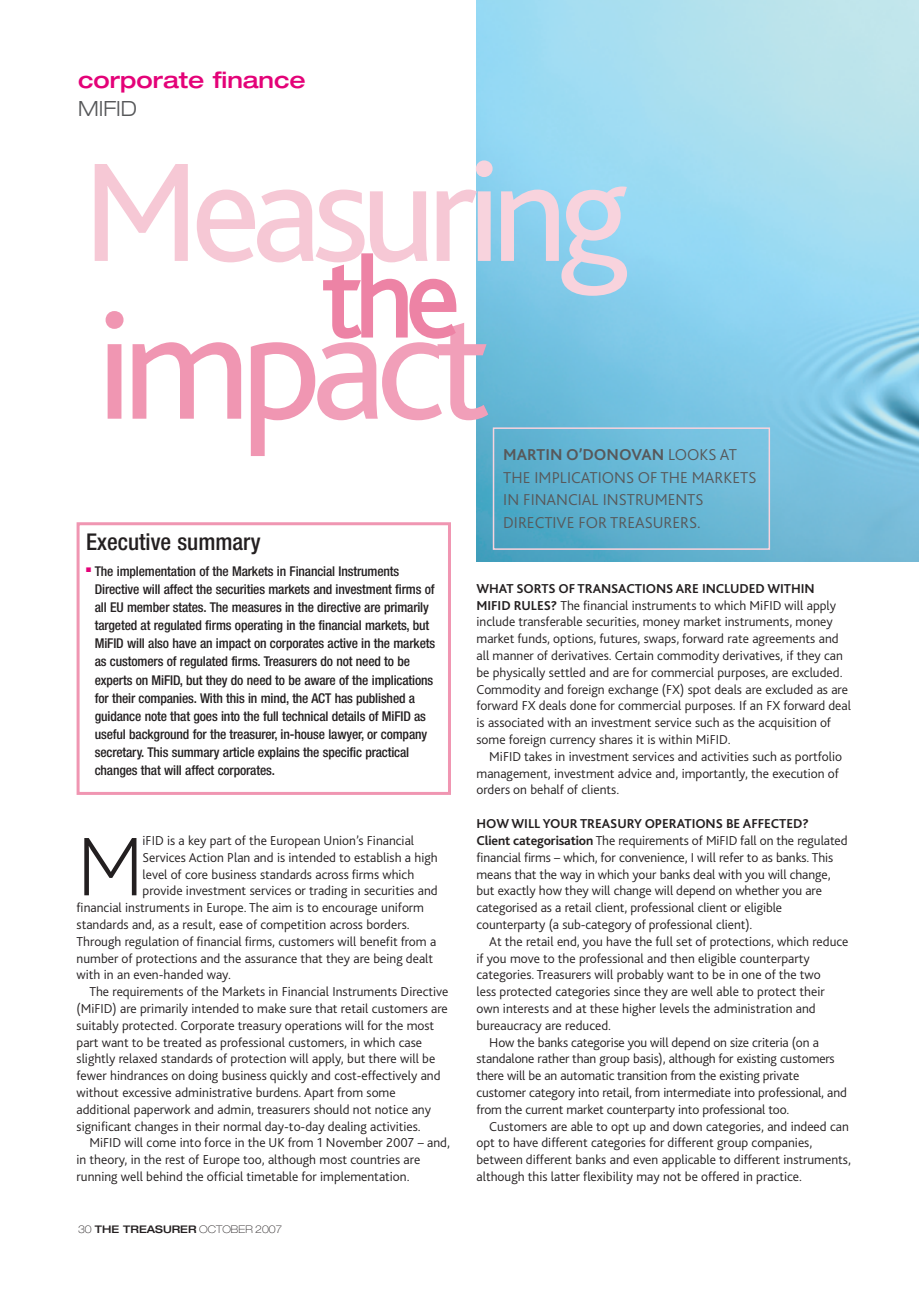
<style>
.page{position:relative;width:919px;height:1289px;background:#fff}
.page>*{position:absolute;margin:0;border:0;box-sizing:border-box;transform-origin:0 0}
.t1{font:157.5px "Bliss 2";letter-spacing:-.06em;color:#f096b2}
.t2{font:147px "Bliss 2";letter-spacing:-.06em;color:#f6c8d5}
.t3{font:300 114px "Bliss 2";color:#ed83a5}
.t4{font:200 86.85px "Bliss 2";color:#231f20}
.t5{font:500 condensed 23.1px "Helvetica Neue";color:#231f20}
.t6{font:500 expanded 22.5px "Helvetica Neue";color:#e40278}
.t7{font:300 expanded 21px "Helvetica Neue";color:#57585a}
.t8{font:300 16.5px/22.5px "Bliss 2";color:#57585a}
.t9{font:300 13.5px/16.8px "Bliss 2";color:#231f20}
.t10{font:500 condensed 13.5px/18.1px "Helvetica Neue";letter-spacing:-.01em;color:#231f20}
.t11{font:100 expanded 10.5px "Helvetica Neue";color:#231f20}
.s1{color:#f8d3dd}
.s2{color:#f19fb9}
.s3{font-weight:700}
.s4{font-weight:500}
</style>
<div class="page">
<img style="left:476px;top:0;width:442px;height:561px">
<div style="left:77px;top:522px;width:374px;height:273px;border:3px solid #f096b2"></div>
<div style="left:492px;top:427px;width:278px;height:123px;border:2px solid #f8d3dd"></div>
<h3 class="t6" style="left:78px;top:72px;width:229px">corporate finance</h3>
<h3 class="t7" style="left:78px;top:101px;width:61px">MIFID</h3>
<h2 class="t2" style="left:82px;top:157px;width:549px">Measur<span class="s1">ing</span></h2>
<h3 class="t3" style="left:322px;top:255px;width:138px">the</h3>
<h1 class="t1" style="left:96px;top:307px;width:396px">imp<span class="s2">act</span></h1>
<p class="t8" style="left:503px;top:445px;width:255px"><span class="s3">MARTIN O’DONOVAN</span> LOOKS AT<br>THE IMPLICATIONS OF THE MARKETS<br>IN FINANCIAL INSTRUMENTS<br>DIRECTIVE FOR TREASURERS.</p>
<h3 class="t5" style="left:86px;top:533px;width:176px">Executive summary</h3>
<p class="t10" style="left:95px;top:563px;width:342px;text-indent:-9px"><sup>■</sup> The implementation of the Markets in Financial Instruments Directive will affect the securities markets and investment firms of all EU member states. The measures in the directive are primarily targeted at regulated firms operating in the financial markets, but MiFID will also have an impact on corporates active in the markets as customers of regulated firms. Treasurers do not need to be experts on MiFID, but they do need to be aware of the implications for their companies. With this in mind, the ACT has published a guidance note that goes into the full technical details of MiFID as useful background for the treasurer, in-house lawyer, or company secretary. This summary article explains the specific practical changes that will affect corporates.</p>
<h3 class="t4" style="left:77px;top:833px;width:69px">M</h3>
<p class="t9" style="left:143px;top:833px;width:273px">iFID is a key part of the European Union’s Financial</p>
<p class="t9" style="left:143px;top:850px;width:296px">Services Action Plan and is intended to establish a high</p>
<p class="t9" style="left:143px;top:866px;width:273px">level of core business standards across firms which</p>
<p class="t9" style="left:143px;top:883px;width:296px">provide investment services or trading in securities and</p>
<p class="t9" style="left:77px;top:900px;width:349px">financial instruments in Europe. The aim is to encourage uniform</p>
<p class="t9" style="left:77px;top:917px;width:334px">standards and, as a result, ease of competition across borders.</p>
<p class="t9" style="left:77px;top:934px;width:361px">Through regulation of financial firms, customers will benefit from a</p>
<p class="t9" style="left:77px;top:950px;width:358px">number of protections and the assurance that they are being dealt</p>
<p class="t9" style="left:77px;top:967px;width:156px">with in an even-handed way.</p>
<p class="t9" style="left:89px;top:984px;width:360px">The requirements of the Markets in Financial Instruments Directive</p>
<p class="t9" style="left:77px;top:1001px;width:373px">(MiFID) are primarily intended to make sure that retail customers are</p>
<p class="t9" style="left:77px;top:1018px;width:359px">suitably protected. Corporate treasury operations will for the most</p>
<p class="t9" style="left:77px;top:1034px;width:347px">part want to be treated as professional customers, in which case</p>
<p class="t9" style="left:77px;top:1051px;width:360px">slightly relaxed standards of protection will apply, but there will be</p>
<p class="t9" style="left:77px;top:1068px;width:365px">fewer hindrances on doing business quickly and cost-effectively and</p>
<p class="t9" style="left:77px;top:1085px;width:320px">without excessive administrative burdens. Apart from some</p>
<p class="t9" style="left:77px;top:1102px;width:356px">additional paperwork and admin, treasurers should not notice any</p>
<p class="t9" style="left:77px;top:1118px;width:346px">significant changes in their normal day-to-day dealing activities.</p>
<p class="t9" style="left:89px;top:1135px;width:362px">MiFID will come into force in the UK from 1 November 2007 – and,</p>
<p class="t9" style="left:77px;top:1152px;width:345px">in theory, in the rest of Europe too, although most countries are</p>
<p class="t9" style="left:77px;top:1169px;width:334px">running well behind the official timetable for implementation.</p>
<p class="t11" style="left:78px;top:1225px;width:205px">30 <span class="s4">THE TREASURER</span> OCTOBER 2007</p>
<p class="t9" style="left:476px;top:581px;width:376px"><span class="s3">WHAT SORTS OF TRANSACTIONS ARE INCLUDED WITHIN MIFID RULES?</span> The financial instruments to which MiFID will apply include transferable securities, money market instruments, money market funds, options, futures, swaps, forward rate agreements and all manner of derivatives. Certain commodity derivatives, if they can be physically settled and are for commercial purposes, are excluded.<br>Commodity and foreign exchange (FX) spot deals are excluded as are forward FX deals done for commercial purposes. If an FX forward deal is associated with an investment service such as the acquisition of some foreign currency shares it is within MiFID.</p>
<p class="t9" style="left:476px;top:749px;width:367px;text-indent:13px">MiFID takes in investment services and activities such as portfolio management, investment advice and, importantly, the execution of orders on behalf of clients.</p>
<p class="t9" style="left:476px;top:816px;width:372px"><span class="s3">HOW WILL YOUR TREASURY OPERATIONS BE AFFECTED?<br>Client categorisation</span> The requirements of MiFID fall on the regulated financial firms – which, for convenience, I will refer to as banks. This means that the way in which your banks deal with you will change, but exactly how they will change will depend on whether you are categorised as a retail client, professional client or eligible counterparty (a sub-category of professional client).</p>
<p class="t9" style="left:489px;top:934px;width:361px">At the retail end, you have the full set of protections, which reduce</p>
<p class="t9" style="left:476px;top:950px;width:335px">if you move to the professional and then eligible counterparty</p>
<p class="t9" style="left:476px;top:967px;width:346px">categories. Treasurers will probably want to be in one of the two</p>
<p class="t9" style="left:476px;top:984px;width:350px">less protected categories since they are well able to protect their</p>
<p class="t9" style="left:476px;top:1001px;width:341px">own interests and at these higher levels the administration and</p>
<p class="t9" style="left:476px;top:1018px;width:136px">bureaucracy are reduced.</p>
<p class="t9" style="left:489px;top:1034px;width:331px">How the banks categorise you will depend on size criteria (on a</p>
<p class="t9" style="left:476px;top:1051px;width:360px">standalone rather than group basis), although for existing customers</p>
<p class="t9" style="left:476px;top:1068px;width:324px">there will be an automatic transition from the existing private</p>
<p class="t9" style="left:476px;top:1085px;width:372px">customer category into retail, from intermediate into professional, and</p>
<p class="t9" style="left:476px;top:1102px;width:314px">from the current market counterparty into professional too.</p>
<p class="t9" style="left:489px;top:1118px;width:361px">Customers are able to opt up and down categories, and indeed can</p>
<p class="t9" style="left:476px;top:1135px;width:337px">opt to have different categories for different group companies,</p>
<p class="t9" style="left:476px;top:1152px;width:376px">between different banks and even applicable to different instruments,</p>
<p class="t9" style="left:476px;top:1169px;width:327px">although this latter flexibility may not be offered in practice.</p>
</div>
